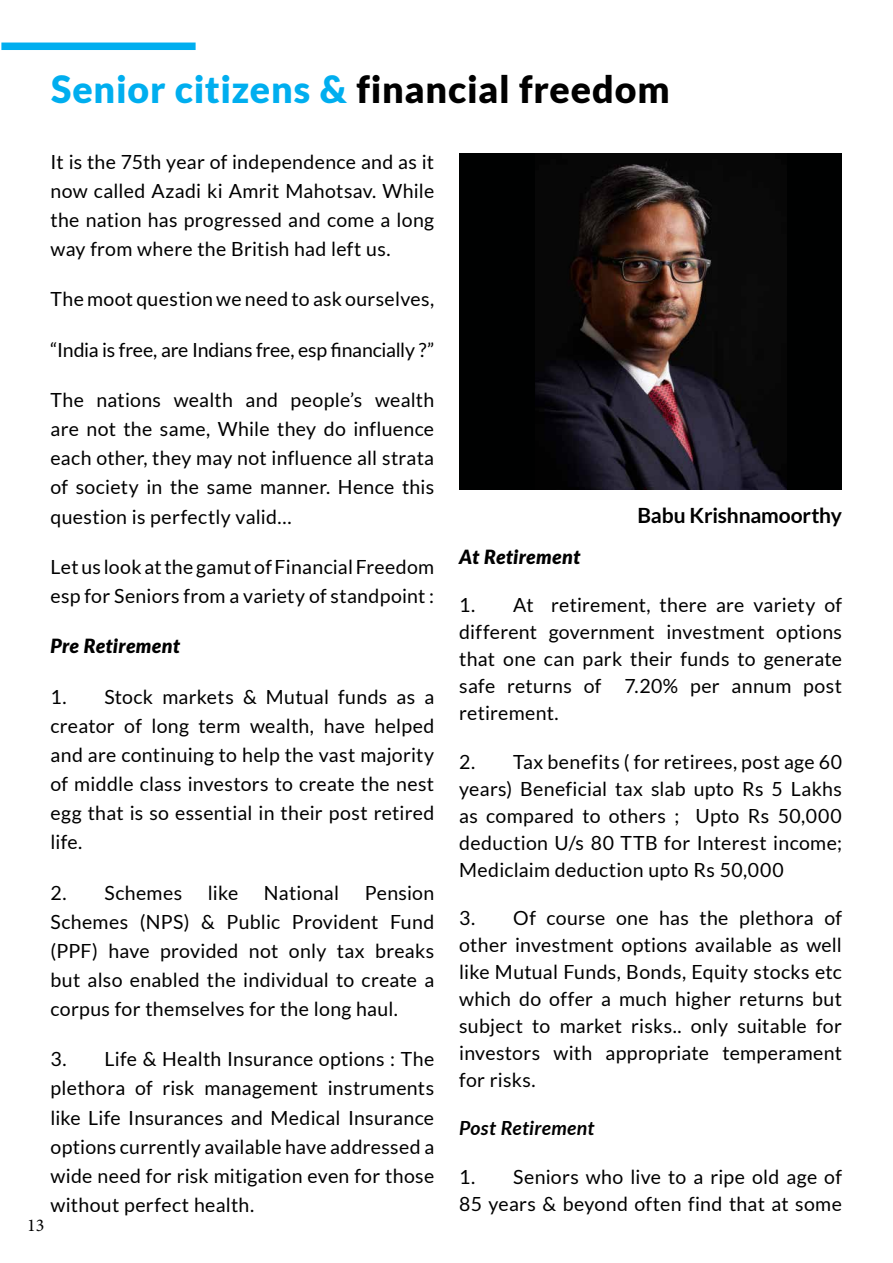
<style>
.page{position:relative;width:893px;height:1263px;background:#fff}
.page>*{position:absolute;margin:0;border:0;box-sizing:border-box;transform-origin:0 0}
.t1{font:900 37.5px "Lato";letter-spacing:.02em;color:#000}
.t2{font:700 21px "Lato";letter-spacing:-.005em;color:#000}
.t3{font:19.5px/29.1px "Lato";letter-spacing:.015em;color:#000;text-align:justify}
.t4{font:19.5px "Lato";letter-spacing:-.015em;color:#000}
.t5{font:italic 900 19.5px "Lato";letter-spacing:.01em;color:#000}
.t6{font:italic 700 19.5px "Lato";letter-spacing:.015em;color:#000}
.t7{font:18px "Minion Pro";color:#000}
.s1{color:#00aeef}
</style>
<div class="page">
<div style="left:1px;top:43px;width:195px;height:7px;background:#00aeef"></div>
<div style="left:459px;top:153px;width:383px;height:336px;background:#000101"></div>
<img style="left:535px;top:161px;width:252px;height:328px">
<h1 class="t1" style="left:51px;top:67px;width:620px"><span class="s1">Senior citizens &amp;</span> financial freedom</h1>
<p class="t3" style="left:51px;top:147px;width:385px">It is the 75th year of independence and as it now called Azadi ki Amrit Mahotsav. While the nation has progressed and come a long way from where the British had left us.</p>
<p class="t3" style="left:51px;top:285px;width:385px">The moot question we need to ask ourselves,</p>
<p class="t4" style="left:51px;top:339px;width:385px">“India is free, are Indians free, esp financially ?”</p>
<p class="t3" style="left:51px;top:385px;width:385px">The nations wealth and people’s wealth are not the same, While they do influence each other, they may not influence all strata of society in the same manner. Hence this question is perfectly valid…</p>
<p class="t3" style="left:51px;top:552px;width:385px">Let us look at the gamut of Financial Freedom esp for Seniors from a variety of standpoint :</p>
<p class="t5" style="left:51px;top:635px;width:131px">Pre Retirement</p>
<p class="t3" style="left:51px;top:682px;width:385px">1. Stock markets &amp; Mutual funds as a creator of long term wealth, have helped and are continuing to help the vast majority of middle class investors to create the nest egg that is so essential in their post retired life.</p>
<p class="t3" style="left:51px;top:878px;width:133px">2. Schemes</p>
<p class="t3" style="left:208px;top:878px;width:32px">like</p>
<p class="t3" style="left:264px;top:878px;width:77px">National</p>
<p class="t3" style="left:51px;top:878px;width:385px;text-indent:314px">Pension Schemes (NPS) &amp; Public Provident Fund (PPF) have provided not only tax breaks but also enabled the individual to create a corpus for themselves for the long haul.</p>
<p class="t3" style="left:51px;top:1044px;width:385px">3. Life &amp; Health Insurance options : The plethora of risk management instruments like Life Insurances and Medical Insurance options currently available have addressed a wide need for risk mitigation even for those without perfect health.</p>
<p class="t7" style="left:27px;top:1213px;width:19px">13</p>
<p class="t2" style="left:637px;top:503px;width:206px">Babu Krishnamoorthy</p>
<p class="t5" style="left:459px;top:545px;width:122px">At Retirement</p>
<p class="t3" style="left:459px;top:592px;width:384px;line-height:27px">1. At retirement, there are variety of different government investment options that one can park their funds to generate safe returns of 7.20% per annum post retirement.</p>
<p class="t3" style="left:459px;top:748px;width:384px;line-height:27px">2. Tax benefits ( for retirees, post age 60 years) Beneficial tax slab upto Rs 5 Lakhs as compared to others ; Upto Rs 50,000 deduction U/s 80 TTB for Interest income; Mediclaim deduction upto Rs 50,000</p>
<p class="t3" style="left:459px;top:904px;width:384px;line-height:27px">3. Of course one has the plethora of other investment options available as well like Mutual Funds, Bonds, Equity stocks etc which do offer a much higher returns but subject to market risks.. only suitable for investors with appropriate temperament for risks.</p>
<p class="t6" style="left:459px;top:1117px;width:137px">Post Retirement</p>
<p class="t3" style="left:459px;top:1163px;width:384px;line-height:27px">1. Seniors who live to a ripe old age of<br>85 years &amp; beyond often find that at some</p>
</div>
